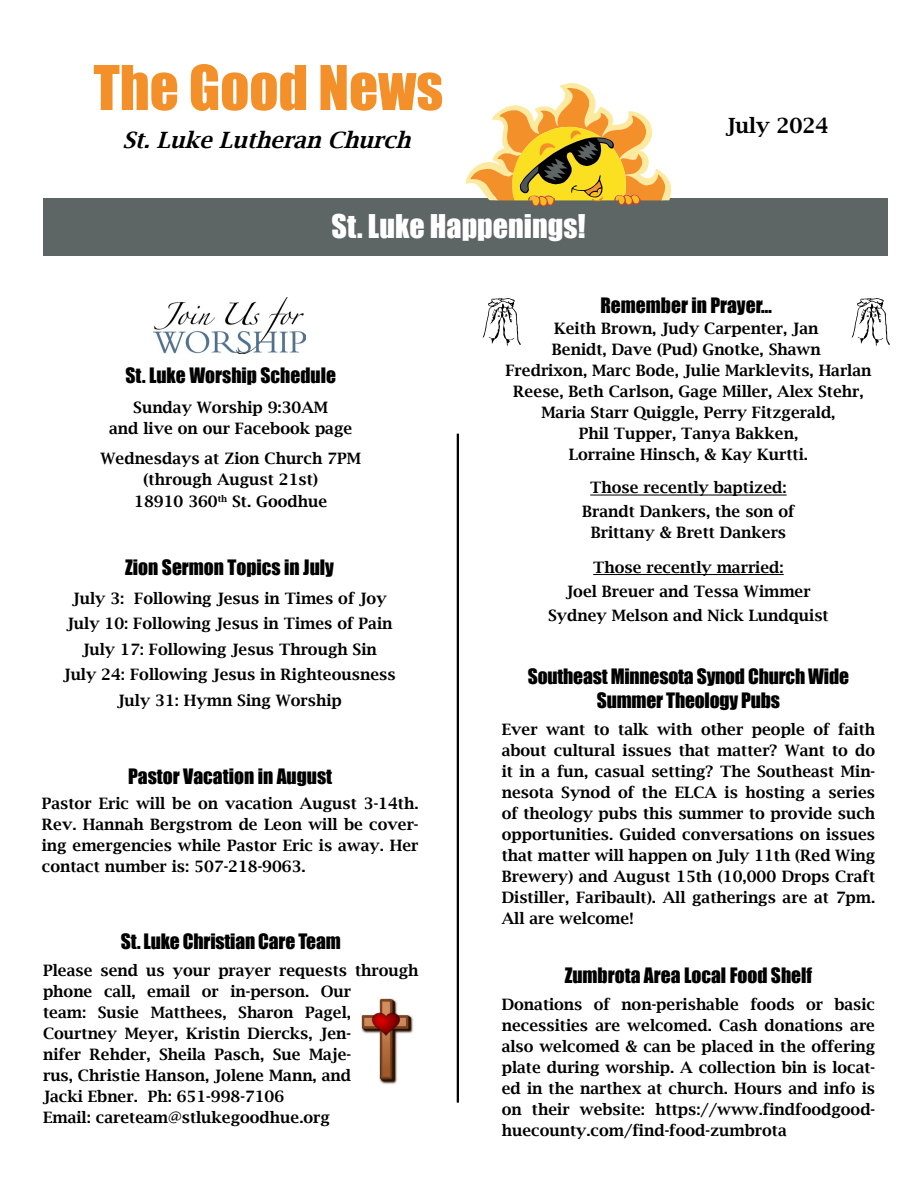
<style>
.page{position:relative;width:918px;height:1188px;background:#fff}
.page>*{position:absolute;margin:0;border:0;box-sizing:border-box;transform-origin:0 0}
.t1{font:57px "Impact";color:#f49029}
.t2{font:30px "Impact";color:#fff}
.t3{font:italic 600 22.5px "Lucida Bright";color:#000}
.t4{font:600 21px "Lucida Bright";color:#000}
.t5{font:19.5px/23.4px "Impact";color:#000;text-align:center}
.t6{font:600 15.75px/21px "Lucida Bright";color:#000;text-align:center}
</style>
<div class="page">
<hr style="left:457px;top:434px;width:2px;height:669px;background:#000">
<hr style="left:590px;top:495px;width:197px;height:1px;background:#000">
<hr style="left:593px;top:574px;width:191px;height:1px;background:#000">
<svg style="left:852px;top:298px;width:38px;height:48px"></svg>
<svg style="left:483px;top:298px;width:38px;height:48px"></svg>
<img style="left:154px;top:297px;width:151px;height:56px">
<div style="left:43px;top:199px;width:844px;height:57px;background:#5e6565"></div>
<svg style="left:466px;top:83px;width:206px;height:124px"></svg>
<img style="left:361px;top:998px;width:52px;height:86px">
<h1 class="t1" style="left:94px;top:43px;width:351px">The Good News</h1>
<h3 class="t3" style="left:122px;top:127px;width:296px">St.LukeLutheran Church</h3>
<h2 class="t2" style="left:332px;top:203px;width:256px">St. Luke Happenings!</h2>
<h3 class="t4" style="left:726px;top:114px;width:104px">July 2024</h3>
<p class="t5" style="left:125px;top:363px;width:212px">St. Luke Worship Schedule</p>
<p class="t6" style="left:109px;top:396px;width:245px">Sunday Worship 9:30AM<br>and live on our Facebook page</p>
<p class="t6" style="left:101px;top:447px;width:262px">Wednesdays at Zion Church 7PM (through August 21st)</p>
<p class="t6" style="left:134px;top:491px;width:194px">18910 360<sup>th</sup> St. Goodhue</p>
<p class="t5" style="left:125px;top:555px;width:210px">Zion Sermon Topics in July</p>
<p class="t6" style="left:64px;top:585px;width:334px;line-height:25.5px">July 3: Following Jesus in Times of Joy July 10: Following Jesus in Times of Pain July 17: Following Jesus Through Sin<br>July 24: Following Jesus in Righteousness July 31: Hymn Sing Worship</p>
<p class="t5" style="left:128px;top:764px;width:206px">Pastor Vacation in August</p>
<p class="t6" style="left:42px;top:793px;width:378px;text-align:justify">Pastor Eric will be on vacation August 3-14th.<br>Rev. Hannah Bergstrom de Leon will be cover&shy;ing emergencies while Pastor Eric is away. Her contact number is: 507-218-9063.</p>
<p class="t5" style="left:600px;top:294px;width:173px">Remember in Prayer…</p>
<p class="t6" style="left:505px;top:318px;width:368px">Keith Brown, Judy Carpenter, Jan<br>Benidt, Dave (Pud) Gnotke, Shawn<br>Fredrixon, Marc Bode, Julie Marklevits, Harlan Reese, Beth Carlson, Gage Miller, Alex Stehr, Maria Starr Quiggle, Perry Fitzgerald,<br>Phil Tupper, Tanya Bakken,<br>Lorraine Hinsch, &amp; Kay Kurtti.</p>
<p class="t6" style="left:582px;top:476px;width:214px;line-height:24px">Those recently baptized:<br>Brandt Dankers, the son of</p>
<p class="t6" style="left:591px;top:516px;width:197px;line-height:34.5px;text-align:left">Brittany &amp; Brett Dankers<br>Those recently married:</p>
<p class="t6" style="left:548px;top:579px;width:282px;line-height:24px">Joel Breuer and Tessa Wimmer<br>Sydney Melson and Nick Lundquist</p>
<p class="t5" style="left:528px;top:664px;width:323px">Southeast Minnesota Synod Church Wide<br>Summer Theology Pubs</p>
<p class="t6" style="left:502px;top:718px;width:375px;text-align:justify">Ever want to talk with other people of faith about cultural issues that matter? Want to do it in a fun, casual setting? The Southeast Min&shy;nesota Synod of the ELCA is hosting a series of theology pubs this summer to provide such opportunities. Guided conversations on issues that matter will happen on July 11th (Red Wing Brewery) and August 15th (10,000 Drops Craft Distiller, Faribault). All gatherings are at 7pm.<br>All are welcome!</p>
<p class="t5" style="left:121px;top:929px;width:221px">St. Luke Christian Care Team</p>
<p class="t6" style="left:43px;top:960px;width:377px;text-align:left">Please send us your prayer requests through phone call, email or in-person. Our<br>team: Susie Matthees, Sharon Pagel, Courtney Meyer, Kristin Diercks, Jen-<br>nifer Rehder, Sheila Pasch, Sue Maje-<br>rus, Christie Hanson, Jolene Mann, and<br>Jacki Ebner. Ph: 651-998-7106<br>Email: careteam@stlukegoodhue.org</p>
<p class="t5" style="left:565px;top:963px;width:249px">Zumbrota Area Local Food Shelf</p>
<p class="t6" style="left:502px;top:994px;width:375px;text-align:justify">Donations of non-perishable foods or basic necessities are welcomed. Cash donations are also welcomed &amp; can be placed in the offering plate during worship. A collection bin is locat&shy;ed in the narthex at church. Hours and info is on their website: https://www.findfoodgood&shy;huecounty.com/find-food-zumbrota</p>
</div>
